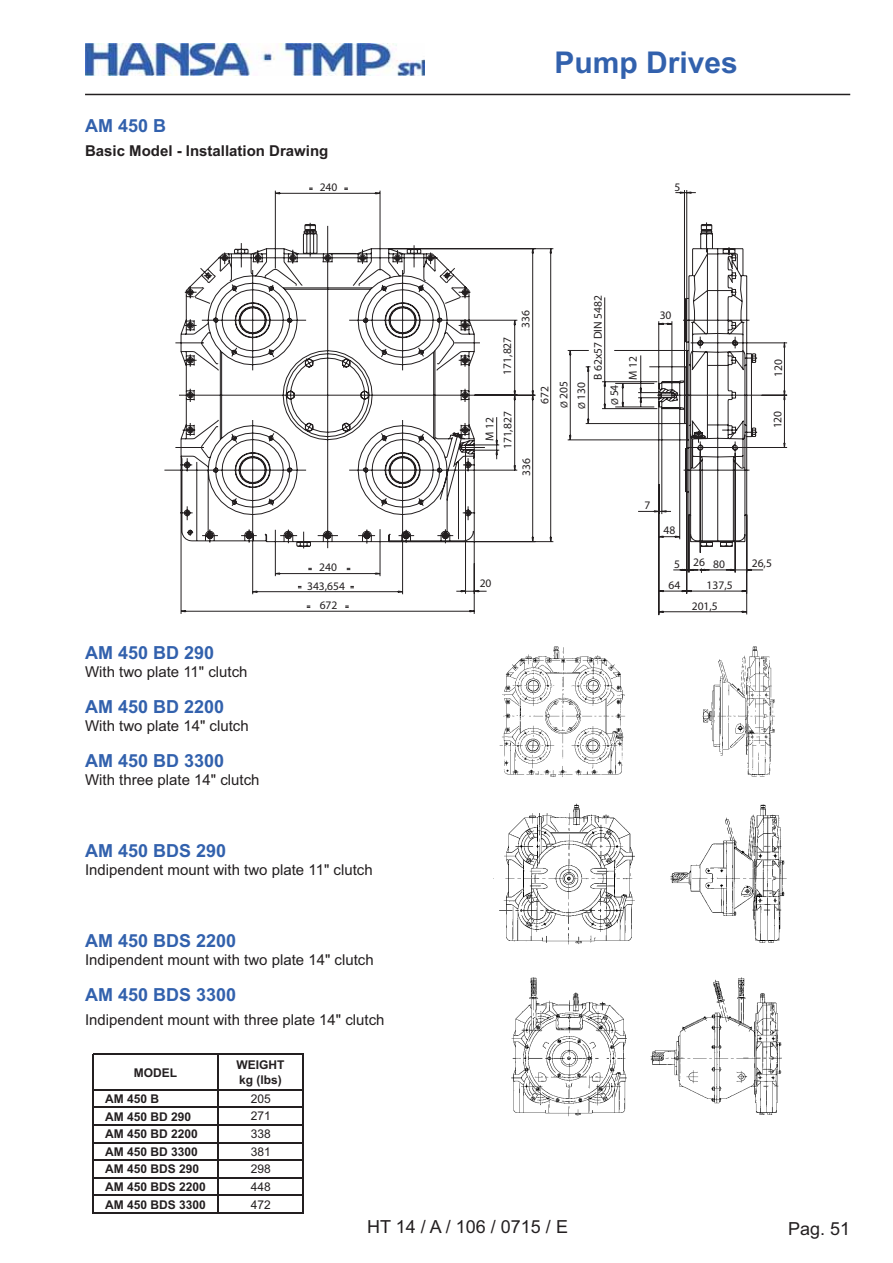
<style>
.page{position:relative;width:893px;height:1263px;background:#fff}
.page>*{position:absolute;margin:0;border:0;box-sizing:border-box;transform-origin:0 0}
.t1{font:700 30px "Arial";color:#3261ad}
.t2{font:700 18px "Arial";color:#3261ad}
.t3{font:18px "Arial";color:#231f20}
.t4{font:15px "Arial";color:#231f20}
.t5{font:700 15px "Arial";color:#231f20}
.t6{font:700 12px/15.3px "Arial";color:#231f20}
.t7{font:12px "Arial";color:#231f20}
.t8{font:11.55px/20.7px "Myriad Pro";color:#231f20;text-align:center}
.s1{font-size:9.9px}
</style>
<div class="page">
<hr style="left:85px;top:94px;width:765px;height:1px;background:#231f20">
<img style="left:85px;top:43px;width:340px;height:33px">
<svg style="left:164px;top:187px;width:624px;height:429px"></svg>
<img style="left:702px;top:646px;width:73px;height:131px">
<img style="left:499px;top:646px;width:126px;height:131px">
<img style="left:670px;top:804px;width:117px;height:139px">
<img style="left:493px;top:803px;width:142px;height:142px">
<img style="left:650px;top:977px;width:132px;height:138px">
<img style="left:511px;top:977px;width:116px;height:140px">
<hr style="left:92px;top:1054px;width:1px;height:160px;background:#231f20">
<hr style="left:217px;top:1055px;width:1px;height:159px;background:#231f20">
<hr style="left:302px;top:1055px;width:1px;height:159px;background:#231f20">
<hr style="left:93px;top:1054px;width:210px;height:1px;background:#231f20">
<hr style="left:93px;top:1089px;width:210px;height:1px;background:#231f20">
<hr style="left:93px;top:1107px;width:210px;height:1px;background:#231f20">
<hr style="left:93px;top:1124px;width:210px;height:2px;background:#231f20">
<hr style="left:93px;top:1142px;width:210px;height:1px;background:#231f20">
<hr style="left:93px;top:1160px;width:210px;height:1px;background:#231f20">
<hr style="left:93px;top:1177px;width:210px;height:1px;background:#231f20">
<hr style="left:93px;top:1195px;width:210px;height:1px;background:#231f20">
<hr style="left:93px;top:1213px;width:210px;height:1px;background:#231f20">
<p class="t2" style="left:85px;top:119px;width:82px">AM 450 B</p>
<p class="t5" style="left:85px;top:145px;width:245px">Basic Model - Installation Drawing</p>
<p class="t8" style="left:320px;top:177px;width:19px">240</p>
<p class="t2" style="left:85px;top:646px;width:130px">AM 450 BD 290</p>
<p class="t4" style="left:85px;top:667px;width:164px">With two plate 11" clutch</p>
<p class="t2" style="left:85px;top:700px;width:140px">AM 450 BD 2200</p>
<p class="t4" style="left:85px;top:721px;width:165px">With two plate 14" clutch</p>
<p class="t2" style="left:85px;top:754px;width:140px">AM 450 BD 3300</p>
<p class="t4" style="left:85px;top:775px;width:176px">With three plate 14" clutch</p>
<p class="t8" style="left:319px;top:558px;width:19px">240</p>
<p class="t8" style="left:320px;top:595px;width:19px">672</p>
<p class="t8" style="left:307px;top:576px;width:39px">343,654</p>
<p class="t2" style="left:85px;top:844px;width:142px">AM 450 BDS 290</p>
<p class="t4" style="left:85px;top:865px;width:289px">Indipendent mount with two plate 11" clutch</p>
<p class="t2" style="left:85px;top:934px;width:152px">AM 450 BDS 2200</p>
<p class="t4" style="left:85px;top:954px;width:290px">Indipendent mount with two plate 14" clutch</p>
<p class="t2" style="left:85px;top:988px;width:152px">AM 450 BDS 3300</p>
<p class="t4" style="left:85px;top:1014px;width:301px">Indipendent mount with three plate 14" clutch</p>
<p class="t6" style="left:134px;top:1066px;width:45px">MODEL</p>
<p class="t6" style="left:236px;top:1058px;width:50px">WEIGHT kg (lbs)</p>
<p class="t6" style="left:105px;top:1092px;width:56px">AM 450 B</p>
<p class="t7" style="left:251px;top:1094px;width:22px">205</p>
<p class="t6" style="left:105px;top:1110px;width:88px">AM 450 BD 290</p>
<p class="t7" style="left:251px;top:1112px;width:22px">271</p>
<p class="t6" style="left:105px;top:1128px;width:94px">AM 450 BD 2200</p>
<p class="t7" style="left:251px;top:1129px;width:22px">338</p>
<p class="t6" style="left:105px;top:1145px;width:94px">AM 450 BD 3300</p>
<p class="t7" style="left:251px;top:1147px;width:22px">381</p>
<p class="t6" style="left:105px;top:1163px;width:96px">AM 450 BDS 290</p>
<p class="t7" style="left:251px;top:1165px;width:22px">298</p>
<p class="t6" style="left:105px;top:1180px;width:102px">AM 450 BDS 2200</p>
<p class="t7" style="left:251px;top:1182px;width:22px">448</p>
<p class="t6" style="left:105px;top:1198px;width:102px">AM 450 BDS 3300</p>
<p class="t7" style="left:251px;top:1200px;width:22px">472</p>
<h1 class="t1" style="left:554px;top:52px;width:185px">Pump Drives</h1>
<p class="t8" style="left:674px;top:177px;width:7px">5</p>
<p class="t8" style="left:497px;top:375px;width:39px;rotate:-90deg">171,827</p>
<p class="t8" style="left:516px;top:328px;width:19px;rotate:-90deg">336</p>
<p class="t8" style="left:480px;top:441px;width:25px;rotate:-90deg">M 12</p>
<p class="t8" style="left:498px;top:449px;width:39px;rotate:-90deg">171,827</p>
<p class="t8" style="left:517px;top:476px;width:19px;rotate:-90deg">336</p>
<p class="t8" style="left:535px;top:404px;width:19px;rotate:-90deg">672</p>
<p class="t8" style="left:480px;top:574px;width:13px">20</p>
<p class="t8" style="left:554px;top:408px;width:28px;rotate:-90deg"><span class="s1">Ø</span> 205</p>
<p class="t8" style="left:588px;top:380px;width:86px;rotate:-90deg">B 62x57 DIN 5482</p>
<p class="t8" style="left:572px;top:409px;width:28px;rotate:-90deg"><span class="s1">Ø</span> 130</p>
<p class="t8" style="left:605px;top:405px;width:22px;rotate:-90deg"><span class="s1">Ø</span> 54</p>
<p class="t8" style="left:623px;top:380px;width:25px;rotate:-90deg">M 12</p>
<p class="t8" style="left:660px;top:305px;width:13px">30</p>
<p class="t8" style="left:644px;top:496px;width:7px">7</p>
<p class="t8" style="left:663px;top:521px;width:13px">48</p>
<p class="t8" style="left:668px;top:555px;width:13px">5<br>64</p>
<p class="t8" style="left:768px;top:377px;width:19px;rotate:-90deg">120</p>
<p class="t8" style="left:768px;top:428px;width:19px;rotate:-90deg">120</p>
<p class="t8" style="left:693px;top:553px;width:13px">26</p>
<p class="t8" style="left:713px;top:554px;width:13px">80</p>
<p class="t8" style="left:752px;top:553px;width:22px">26,5</p>
<p class="t8" style="left:706px;top:575px;width:28px">137,5</p>
<p class="t8" style="left:692px;top:596px;width:28px">201,5</p>
<p class="t3" style="left:367px;top:1220px;width:202px">HT 14 / A / 106 / 0715 / E</p>
<p class="t3" style="left:788px;top:1222px;width:64px">Pag. 51</p>
</div>
